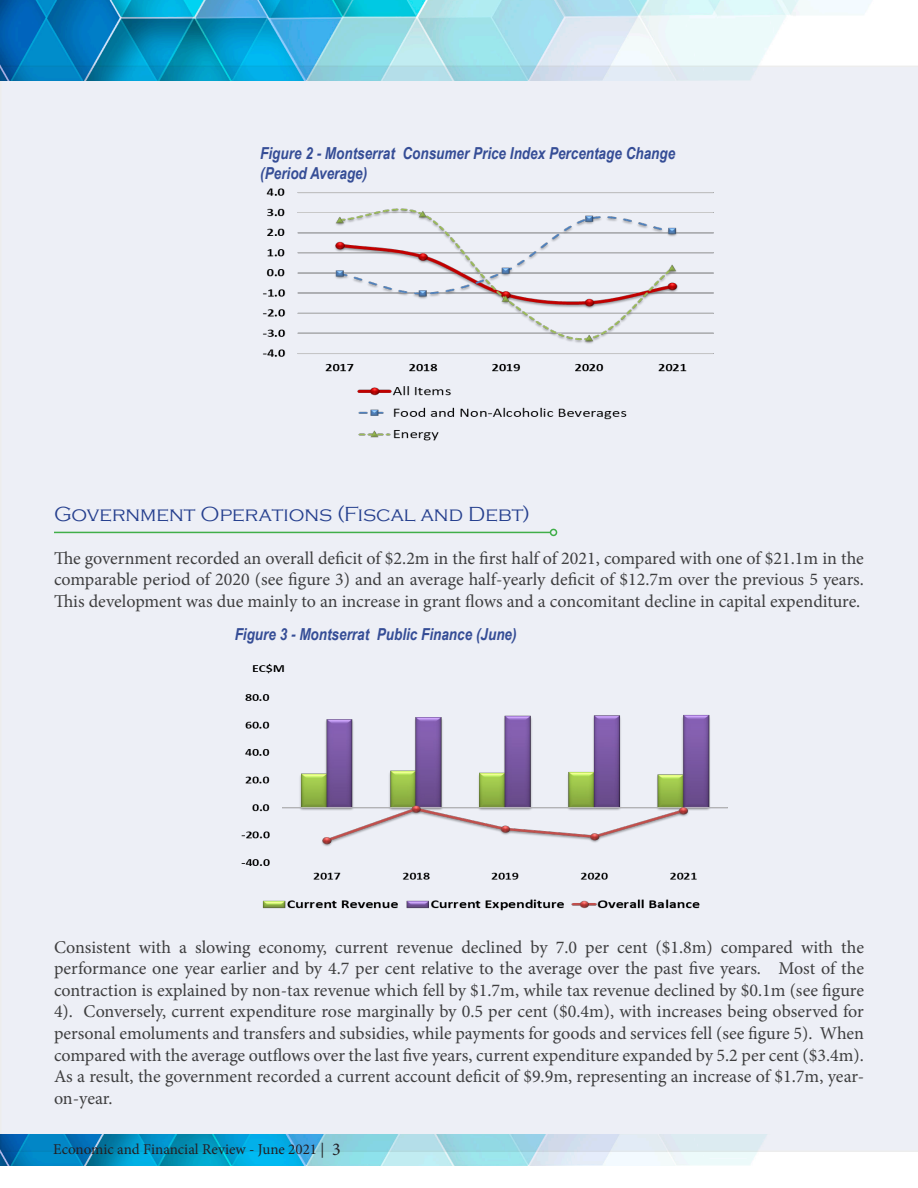
<style>
.page{position:relative;width:918px;height:1188px;background:#fff}
.page>*{position:absolute;margin:0;border:0;box-sizing:border-box;transform-origin:0 0}
.Subheadings{font:300 21px "Copperplate Gothic";color:#253f8e}
.t1{font:18px/21.6px "Minion Pro";color:#3e3e3f;text-align:justify}
.t2{font:italic 700 16.5px/19.8px "Arial Narrow";color:#354d96}
.t3{font:15px "Minion Pro";color:#231f20}
.s1{font-size:18px}
</style>
<div class="page">
<img style="left:0;top:0;width:872px;height:66px">
<img style="left:0;top:1152px;width:757px;height:13px">
<div style="left:0;top:66px;width:918px;height:1086px;background:#edeff6"></div>
<hr style="left:54px;top:532px;width:497px;height:1px;background:#40ae49">
<div style="left:550px;top:529px;width:7px;height:7px;border:2px solid #40ae49;border-radius:50%"></div>
<img style="left:235px;top:652px;width:494px;height:267px">
<img style="left:260px;top:187px;width:459px;height:254px">
<p class="t2" style="left:260px;top:142px;width:417px">Figure 2 - Montserrat Consumer Price Index Percentage Change (Period Average)</p>
<p class="Subheadings" style="left:54px;top:502px;width:477px">Government Operations (Fiscal and Debt)</p>
<p class="t1" style="left:54px;top:547px;width:811px">The government recorded an overall deficit of $2.2m in the first half of 2021, compared with one of $21.1m in the comparable period of 2020 (see figure 3) and an average half-yearly deficit of $12.7m over the previous 5 years.<br>This development was due mainly to an increase in grant flows and a concomitant decline in capital expenditure.</p>
<p class="t2" style="left:235px;top:623px;width:283px">Figure 3 - Montserrat Public Finance (June)</p>
<p class="t1" style="left:54px;top:936px;width:812px">Consistent with a slowing economy, current revenue declined by 7.0 per cent ($1.8m) compared with the performance one year earlier and by 4.7 per cent relative to the average over the past five years. Most of the contraction is explained by non-tax revenue which fell by $1.7m, while tax revenue declined by $0.1m (see figure 4). Conversely, current expenditure rose marginally by 0.5 per cent ($0.4m), with increases being observed for personal emoluments and transfers and subsidies, while payments for goods and services fell (see figure 5). When compared with the average outflows over the last five years, current expenditure expanded by 5.2 per cent ($3.4m).<br>As a result, the government recorded a current account deficit of $9.9m, representing an increase of $1.7m, year&shy;on-year.</p>
<p class="t3" style="left:53px;top:1139px;width:289px">Economic and Financial Review - June 2021 | <span class="s1">3</span></p>
</div>
